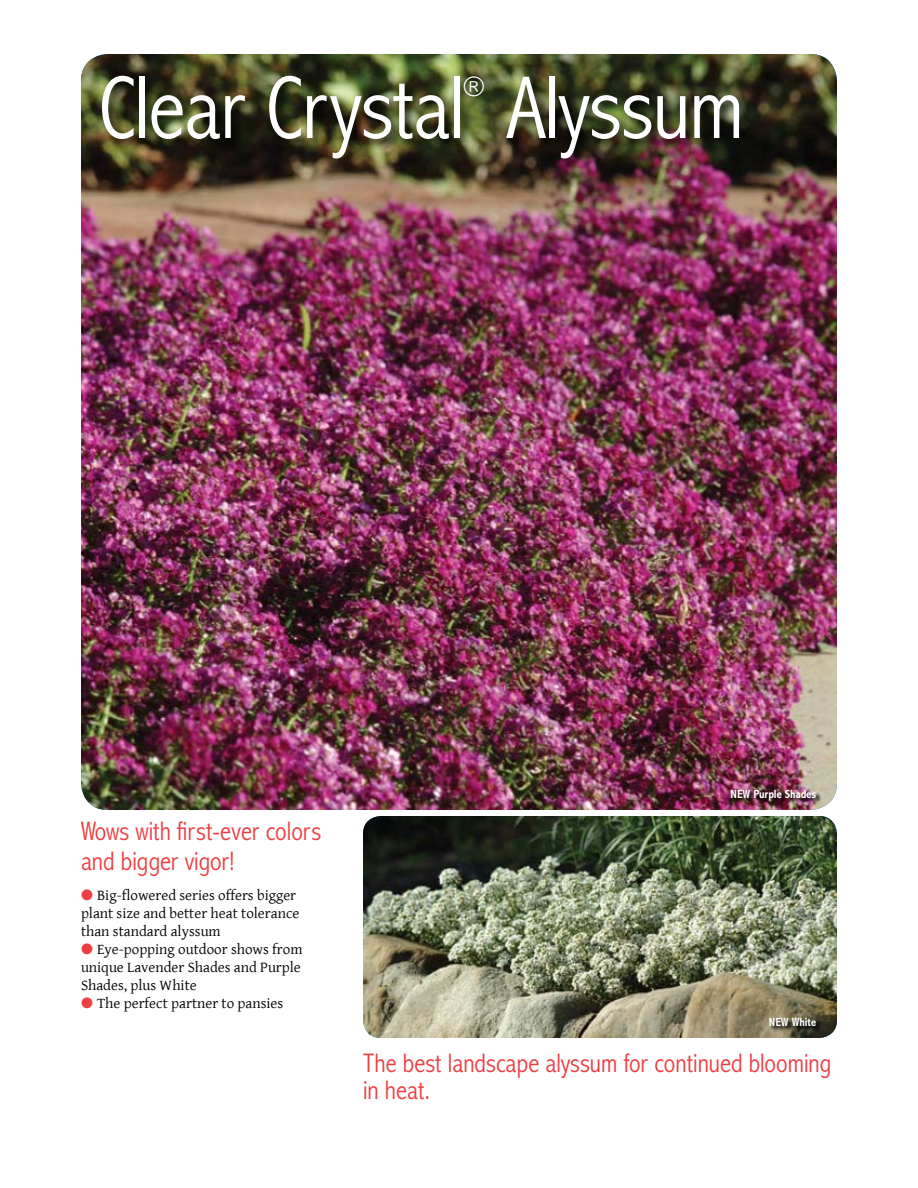
<style>
.page{position:relative;width:918px;height:1188px;background:#fff}
.page>*{position:absolute;margin:0;border:0;box-sizing:border-box;transform-origin:0 0}
.t1{font:300 condensed 90px "Abadi MT Std";letter-spacing:-.01em;color:#fff}
.t2{font:300 condensed 27px/30px "Abadi MT Std";color:#ef3e42}
.t3{font:300 condensed 27px "Abadi MT Std";color:#fff}
.t4{font:15px/18px "Gentium Basic";color:#000}
.t5{font:700 condensed 12px "Abadi MT Std";letter-spacing:-.01em;color:#fff}
.s1{color:#ef3e42}
</style>
<div class="page">
<img style="left:81px;top:54px;width:756px;height:756px">
<div style="left:98px;top:72px;width:773px;height:162px;background:#000;opacity:.8"></div>
<img style="left:363px;top:816px;width:474px;height:222px">
<svg style="left:770px;top:1017px;width:67px;height:21px"></svg>
<img style="left:732px;top:789px;width:105px;height:35px">
<h1 class="t1" style="left:99px;top:59px;width:367px">Clear Crystal</h1>
<h2 class="t3" style="left:463px;top:71px;width:23px">®</h2>
<h1 class="t1" style="left:506px;top:59px;width:239px">Alyssum</h1>
<h2 class="t2" style="left:81px;top:817px;width:242px">Wows with first-ever colors and bigger vigor!</h2>
<p class="t4" style="left:81px;top:886px;width:220px"><span class="s1">●</span> Big-flowered series offers bigger plant size and better heat tolerance than standard alyssum</p>
<p class="t4" style="left:81px;top:940px;width:223px;text-align:justify"><span class="s1">●</span> Eye-popping outdoor shows from unique Lavender Shades and Purple Shades, plus White</p>
<p class="t4" style="left:81px;top:994px;width:204px"><span class="s1">●</span> The perfect partner to pansies</p>
<p class="t5" style="left:731px;top:787px;width:87px">NEW Purple Shades</p>
<p class="t5" style="left:769px;top:1015px;width:49px">NEW White</p>
<h2 class="t2" style="left:363px;top:1050px;width:470px;line-height:27px">The best landscape alyssum for continued blooming in heat.</h2>
</div>
